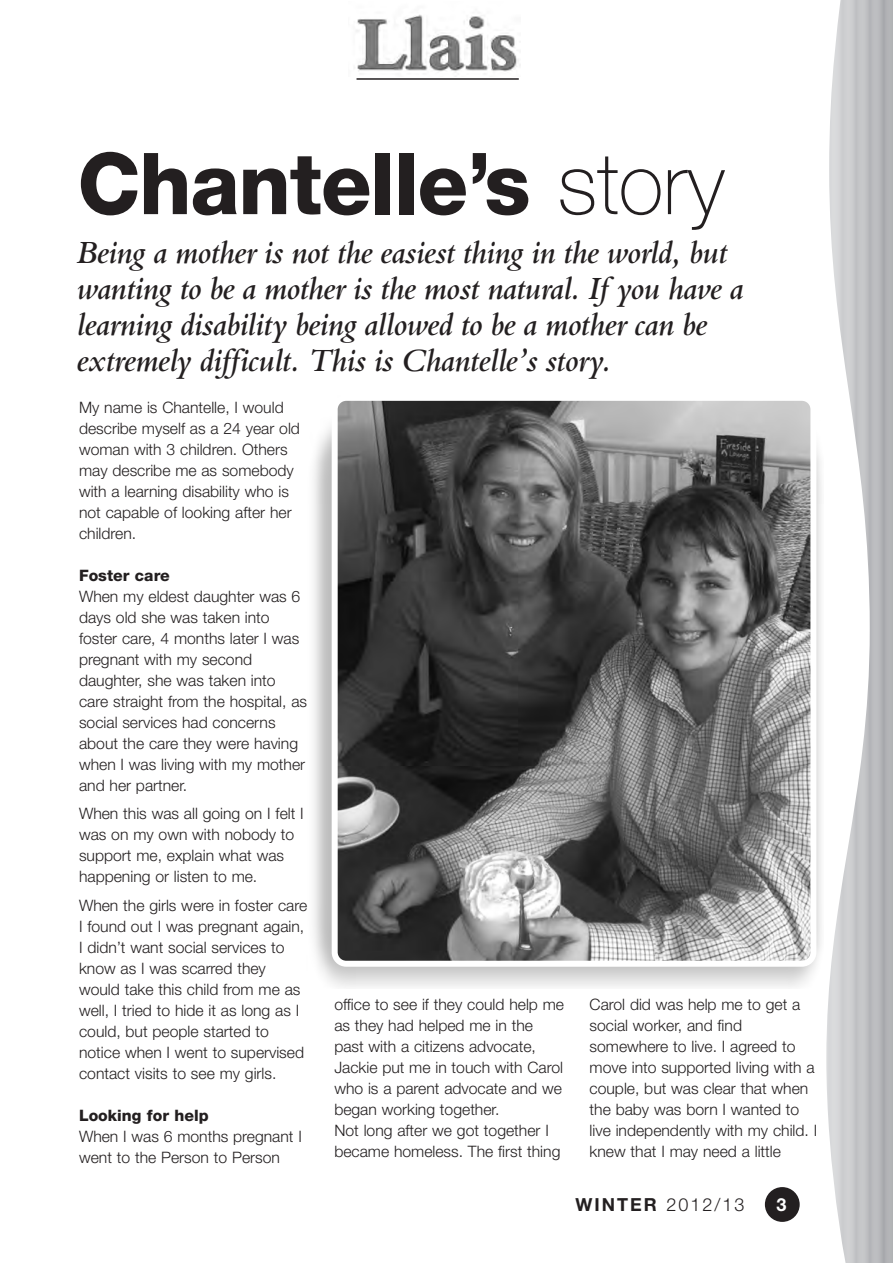
<style>
.page{position:relative;width:893px;height:1263px;background:#fff}
.page>*{position:absolute;margin:0;border:0;box-sizing:border-box;transform-origin:0 0}
.t1{font:800 85.5px "Helvetica Neue";letter-spacing:-.015em;color:#231f20}
.t2{font:italic 500 31.5px/36px "Bemtus T";letter-spacing:-.005em;color:#231f20}
.t3{font:300 18px "Helvetica Neue";letter-spacing:.11em;color:#231f20}
.t4{font:700 18px "Helvetica Neue";color:#fff}
.t5{font:300 15.75px/21px "Helvetica Neue";color:#231f20}
.t6{font:800 15.75px "Helvetica Neue";color:#231f20}
.s1{font-weight:100}
.s2{font-weight:700}
</style>
<div class="page">
<hr style="left:889px;top:0;width:4px;height:1263px;background:#b2b4b6">
<hr style="left:886px;top:0;width:4px;height:1263px;background:#b3b4b7">
<hr style="left:885px;top:0;width:3px;height:1263px;background:#a4a6a9">
<hr style="left:882px;top:0;width:3px;height:1263px;background:#a7a8ac">
<hr style="left:879px;top:0;width:3px;height:1263px;background:#a9aaae">
<div style="left:868px;top:0;width:12px;height:1263px;background:#bcbdc0"></div>
<svg style="left:771px;top:0;width:97px;height:1263px"></svg>
<img style="left:354px;top:14px;width:167px;height:63px">
<hr style="left:357px;top:78px;width:162px;height:2px;background:#231f20">
<div style="left:765px;top:1187px;width:35px;height:35px;background:#231f20;border-radius:50%"></div>
<img style="left:314px;top:372px;width:509px;height:617px">
<svg style="left:332px;top:395px;width:484px;height:572px;background:#696969"></svg>
<h1 class="t1" style="left:77px;top:153px;width:649px">Chantelle’s <span class="s1">story</span></h1>
<h2 class="t2" style="left:77px;top:234px;width:668px">Being a mother is not the easiest thing in the world, but wanting to be a mother is the most natural. If you have a learning disability being allowed to be a mother can be extremely difficult. This is Chantelle’s story.</h2>
<p class="t5" style="left:79px;top:398px;width:222px">My name is Chantelle, I would describe myself as a 24 year old woman with 3 children. Others may describe me as somebody with a learning disability who is not capable of looking after her children.</p>
<p class="t6" style="left:79px;top:569px;width:92px">Foster care</p>
<p class="t5" style="left:79px;top:587px;width:230px">When my eldest daughter was 6 days old she was taken into foster care, 4 months later I was pregnant with my second daughter, she was taken into care straight from the hospital, as social services had concerns about the care they were having when I was living with my mother and her partner.</p>
<p class="t5" style="left:79px;top:805px;width:226px">When this was all going on I felt I was on my own with nobody to support me, explain what was happening or listen to me.</p>
<p class="t5" style="left:79px;top:896px;width:230px">When the girls were in foster care<br>I found out I was pregnant again,<br>I didn’t want social services to know as I was scarred they would take this child from me as well, I tried to hide it as long as I could, but people started to notice when I went to supervised contact visits to see my girls.</p>
<p class="t6" style="left:79px;top:1109px;width:131px">Looking for help</p>
<p class="t5" style="left:79px;top:1127px;width:224px">When I was 6 months pregnant I went to the Person to Person</p>
<p class="t5" style="left:334px;top:995px;width:231px">office to see if they could help me as they had helped me in the past with a citizens advocate,<br>Jackie put me in touch with Carol who is a parent advocate and we began working together.<br>Not long after we got together I became homeless. The first thing</p>
<p class="t5" style="left:590px;top:995px;width:229px">Carol did was help me to get a social worker, and find somewhere to live. I agreed to move into supported living with a couple, but was clear that when the baby was born I wanted to live independently with my child. I knew that I may need a little</p>
<p class="t3" style="left:576px;top:1198px;width:170px"><span class="s2">WINTER</span> 2012/13</p>
<p class="t4" style="left:776px;top:1198px;width:12px">3</p>
</div>
